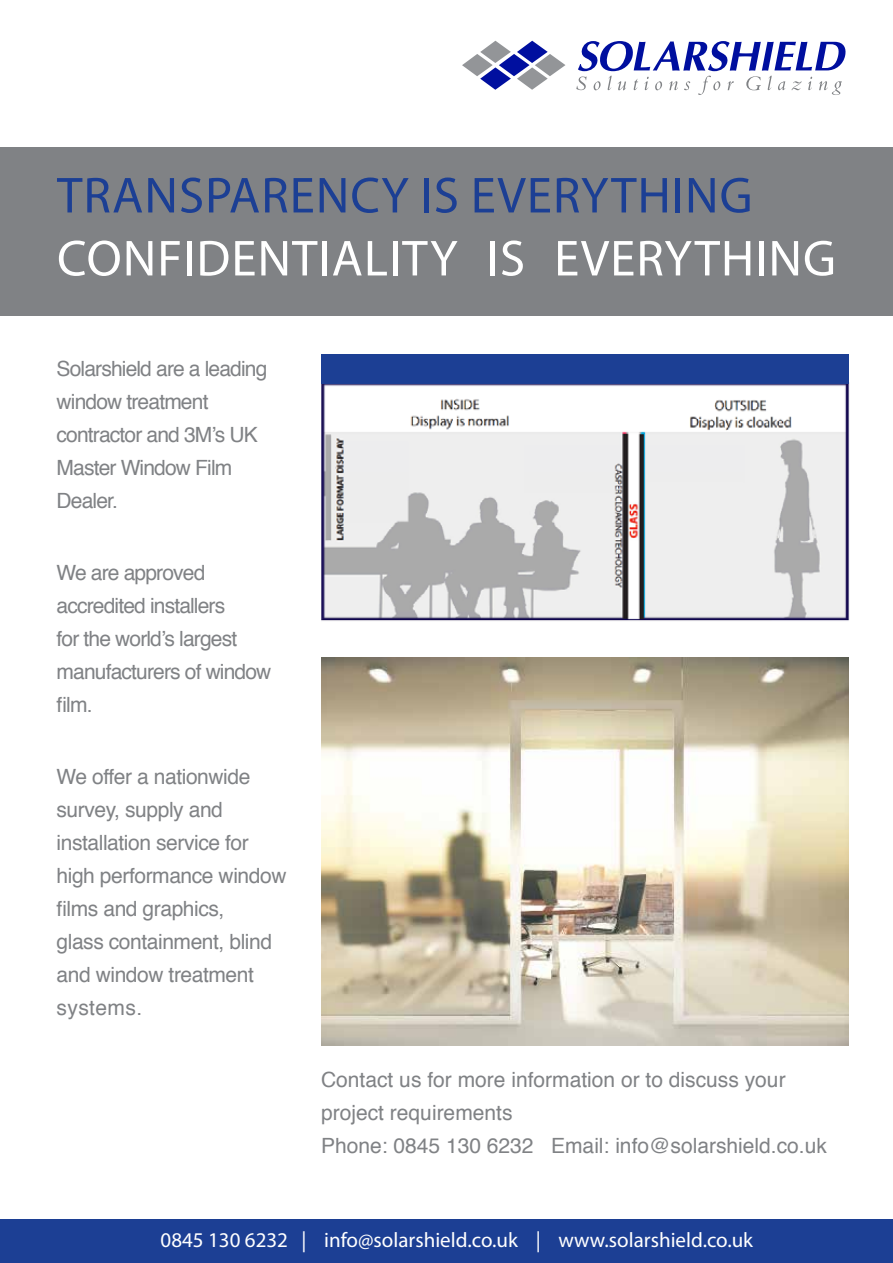
<style>
.page{position:relative;width:893px;height:1263px;background:#fff}
.page>*{position:absolute;margin:0;border:0;box-sizing:border-box;transform-origin:0 0}
.t1{font:51px "Myriad Pro";letter-spacing:.02em;color:#fff}
.t2{font:51px "Myriad Pro";letter-spacing:.02em;color:#1c3f94}
.t3{font:21px/33px "Helvetica";letter-spacing:-.04em;color:#808285}
.t4{font:21px/33px "Helvetica";letter-spacing:-.02em;color:#808285}
.t5{font:21px/33px "Helvetica";color:#808285}
.t6{font:21px "Myriad Pro";color:#fff}
</style>
<div class="page">
<img style="left:321px;top:382px;width:529px;height:239px">
<svg style="left:462px;top:41px;width:103px;height:49px"></svg>
<svg style="left:576px;top:41px;width:269px;height:54px"></svg>
<div style="left:0;top:148px;width:893px;height:168px;background:#808285"></div>
<div style="left:321px;top:354px;width:527px;height:29px;background:#1c3f94"></div>
<div style="left:0;top:1220px;width:893px;height:43px;background:#1c3f94"></div>
<img style="left:321px;top:658px;width:527px;height:387px">
<h1 class="t2" style="left:57px;top:164px;width:697px">TRANSPARENCY IS EVERYTHING</h1>
<h1 class="t1" style="left:57px;top:227px;width:780px">CONFIDENTIALITY IS EVERYTHING</h1>
<p class="t3" style="left:57px;top:353px;width:212px">Solarshield are a leading window treatment contractor and 3M’s UK<br>Master Window Film<br>Dealer.</p>
<p class="t3" style="left:57px;top:557px;width:216px">We are approved accredited installers<br>for the world’s largest manufacturers of window film.</p>
<p class="t4" style="left:57px;top:761px;width:232px">We offer a nationwide survey, supply and installation service for high performance window films and graphics,<br>glass containment, blind and window treatment systems.</p>
<p class="t5" style="left:321px;top:1063px;width:507px">Contact us for more information or to discuss your project requirements<br>Phone: 0845 130 6232 Email: info@solarshield.co.uk</p>
<p class="t6" style="left:161px;top:1227px;width:594px">0845 130 6232 | info@solarshield.co.uk | www.solarshield.co.uk</p>
</div>
